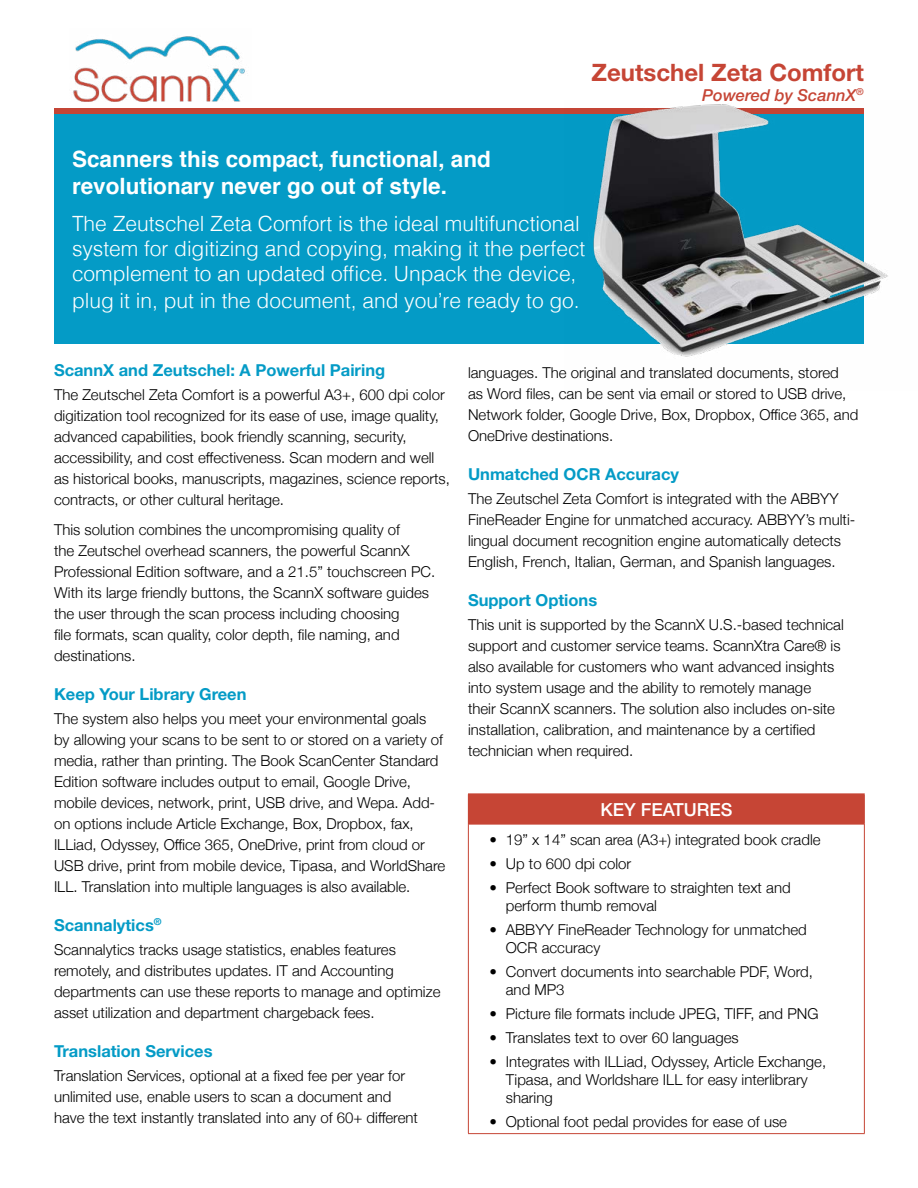
<style>
.page{position:relative;width:918px;height:1188px;background:#fff}
.page>*{position:absolute;margin:0;border:0;box-sizing:border-box;transform-origin:0 0}
.t1{font:700 24px "Helvetica Neue";color:#c64535}
.t2{font:700 22.5px/27px "Helvetica";color:#fff}
.t3{font:300 21px/25.8px "Helvetica";color:#fff}
.t4{font:500 18px "Helvetica Neue";color:#fff}
.t5{font:700 16.5px "Helvetica Neue";color:#049bc6}
.t6{font:italic 500 16.5px "Helvetica Neue";color:#c64535}
.t7{font:300 15px/21px "Helvetica Neue";color:#000}
</style>
<div class="page">
<div style="left:54px;top:112px;width:810px;height:232px;background:#049bc6"></div>
<div style="left:468px;top:794px;width:396px;height:30px;background:#c64535"></div>
<hr style="left:864px;top:794px;width:1px;height:30px;background:#c64535">
<hr style="left:469px;top:823px;width:395px;height:2px;background:#c64535">
<hr style="left:468px;top:824px;width:1px;height:309px;background:#c64535">
<hr style="left:864px;top:824px;width:1px;height:309px;background:#c64535">
<hr style="left:468px;top:1133px;width:397px;height:1px;background:#c64535">
<div style="left:54px;top:109px;width:810px;height:5px;background:#c44536"></div>
<img style="left:73px;top:36px;width:172px;height:66px">
<img style="left:564px;top:104px;width:324px;height:253px">
<h1 class="t1" style="left:592px;top:57px;width:274px">Zeutschel Zeta Comfort</h1>
<p class="t6" style="left:702px;top:85px;width:163px">Powered by ScannX<sup>®</sup></p>
<h2 class="t2" style="left:72px;top:146px;width:420px">Scanners this compact, functional, and revolutionary never go out of style.</h2>
<h3 class="t3" style="left:72px;top:209px;width:515px">The Zeutschel Zeta Comfort is the ideal multifunctional system for digitizing and copying, making it the perfect complement to an updated office. Unpack the device, plug it in, put in the document, and you’re ready to go.</h3>
<p class="t5" style="left:54px;top:360px;width:333px">ScannX and Zeutschel: A Powerful Pairing</p>
<p class="t7" style="left:54px;top:383px;width:398px">The Zeutschel Zeta Comfort is a powerful A3+, 600 dpi color digitization tool recognized for its ease of use, image quality, advanced capabilities, book friendly scanning, security, accessibility, and cost effectiveness. Scan modern and well as historical books, manuscripts, magazines, science reports, contracts, or other cultural heritage.</p>
<p class="t7" style="left:54px;top:518px;width:383px">This solution combines the uncompromising quality of<br>the Zeutschel overhead scanners, the powerful ScannX Professional Edition software, and a 21.5” touchscreen PC.<br>With its large friendly buttons, the ScannX software guides the user through the scan process including choosing<br>file formats, scan quality, color depth, file naming, and destinations.</p>
<p class="t5" style="left:54px;top:684px;width:194px">Keep Your Library Green</p>
<p class="t7" style="left:54px;top:707px;width:393px">The system also helps you meet your environmental goals by allowing your scans to be sent to or stored on a variety of media, rather than printing. The Book ScanCenter Standard Edition software includes output to email, Google Drive, mobile devices, network, print, USB drive, and Wepa. Add&shy;on options include Article Exchange, Box, Dropbox, fax, ILLiad, Odyssey, Office 365, OneDrive, print from cloud or USB drive, print from mobile device, Tipasa, and WorldShare ILL. Translation into multiple languages is also available.</p>
<p class="t5" style="left:54px;top:915px;width:109px">Scannalytics<sup>®</sup></p>
<p class="t7" style="left:54px;top:938px;width:388px">Scannalytics tracks usage statistics, enables features remotely, and distributes updates. IT and Accounting departments can use these reports to manage and optimize asset utilization and department chargeback fees.</p>
<p class="t5" style="left:54px;top:1041px;width:160px">Translation Services</p>
<p class="t7" style="left:54px;top:1064px;width:366px">Translation Services, optional at a fixed fee per year for unlimited use, enable users to scan a document and have the text instantly translated into any of 60+ different</p>
<p class="t7" style="left:468px;top:361px;width:392px">languages. The original and translated documents, stored<br>as Word files, can be sent via email or stored to USB drive, Network folder, Google Drive, Box, Dropbox, Office 365, and OneDrive destinations.</p>
<p class="t5" style="left:468px;top:463px;width:213px">Unmatched OCR Accuracy</p>
<p class="t7" style="left:468px;top:487px;width:389px">The Zeutschel Zeta Comfort is integrated with the ABBYY FineReader Engine for unmatched accuracy. ABBYY’s multi&shy;lingual document recognition engine automatically detects English, French, Italian, German, and Spanish languages.</p>
<p class="t5" style="left:468px;top:589px;width:131px">Support Options</p>
<p class="t7" style="left:468px;top:613px;width:377px">This unit is supported by the ScannX U.S.-based technical support and customer service teams. ScannXtra Care® is also available for customers who want advanced insights into system usage and the ability to remotely manage<br>their ScannX scanners. The solution also includes on-site installation, calibration, and maintenance by a certified technician when required.</p>
<p class="t4" style="left:600px;top:799px;width:134px">KEY FEATURES</p>
<p class="t7" style="left:489px;top:828px;width:333px">• 19” x 14” scan area (A3+) integrated book cradle</p>
<p class="t7" style="left:489px;top:852px;width:143px">• Up to 600 dpi color</p>
<p class="t7" style="left:506px;top:878px;width:286px;line-height:18px;text-indent:-16px">• Perfect Book software to straighten text and perform thumb removal</p>
<p class="t7" style="left:506px;top:920px;width:302px;line-height:18px;text-indent:-16px">• ABBYY FineReader Technology for unmatched<br>OCR accuracy</p>
<p class="t7" style="left:506px;top:962px;width:309px;line-height:18px;text-indent:-16px">• Convert documents into searchable PDF, Word, and MP3</p>
<p class="t7" style="left:489px;top:1002px;width:331px">• Picture file formats include JPEG, TIFF, and PNG</p>
<p class="t7" style="left:489px;top:1026px;width:251px">• Translates text to over 60 languages</p>
<p class="t7" style="left:506px;top:1052px;width:322px;line-height:18px;text-indent:-16px">• Integrates with ILLiad, Odyssey, Article Exchange,<br>Tipasa, and Worldshare ILL for easy interlibrary sharing</p>
<p class="t7" style="left:489px;top:1110px;width:299px">• Optional foot pedal provides for ease of use</p>
</div>
